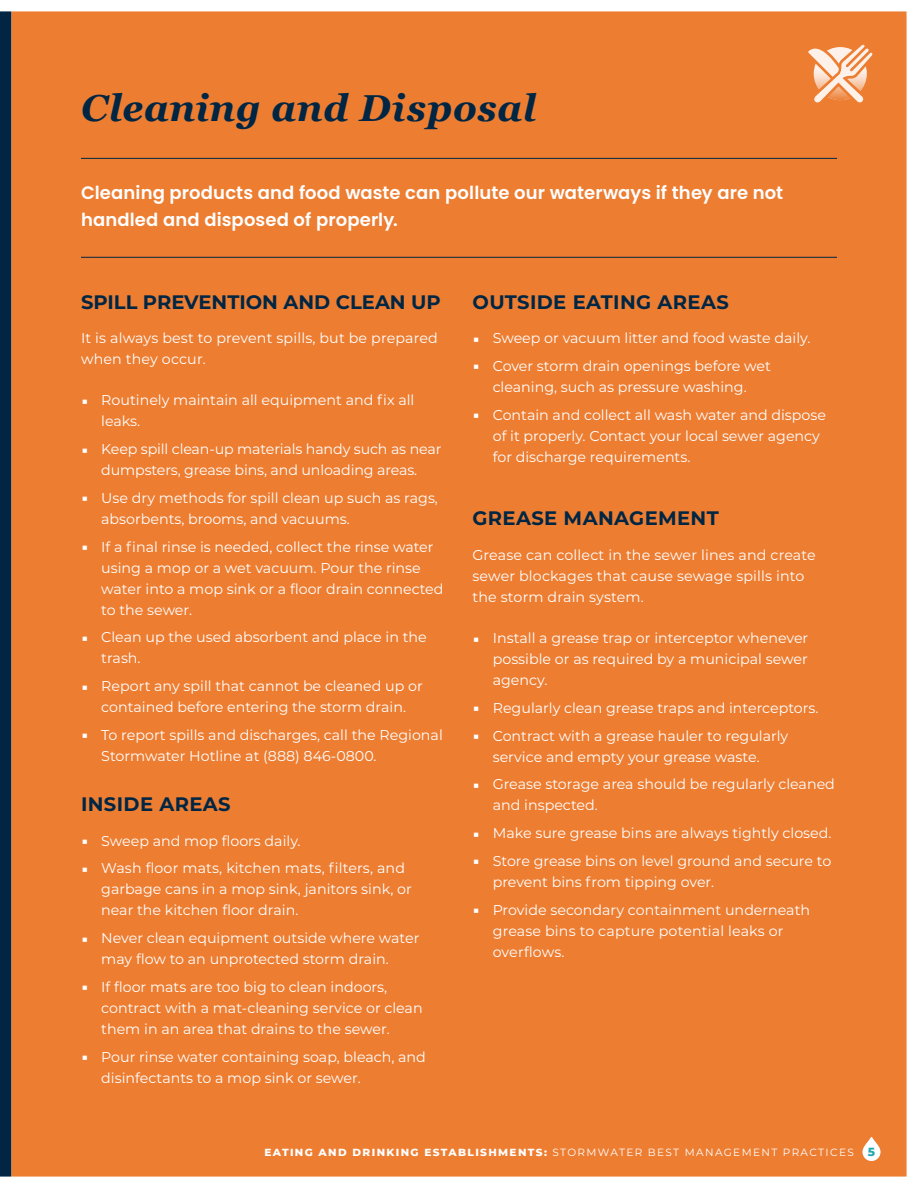
<style>
.page{position:relative;width:918px;height:1188px;background:#fff}
.page>*{position:absolute;margin:0;border:0;box-sizing:border-box;transform-origin:0 0}
.t1{font:italic 700 37.5px "Georgia";letter-spacing:.02em;color:#002644}
.Sidebar_Title{font:700 19.5px "Montserrat";letter-spacing:.02em;color:#002644}
.Sidebar_Title-2{font:700 19.5px "Montserrat";color:#002644}
.Body{font:600 18px/27px "Poppins";letter-spacing:.005em;color:#fff}
.Body-2{font:14.25px/21px "Montserrat";color:#fff}
.t2{font:10.5px "Montserrat";letter-spacing:.13em;color:#fff}
.s1{font-weight:800}
.s2{font-weight:800;font-size:12px;color:#23a8b1}
</style>
<div class="page">
<div style="left:0;top:11px;width:907px;height:1166px;background:#ed7d31"></div>
<svg style="left:862px;top:1137px;width:19px;height:24px"></svg>
<svg style="left:83px;top:399px;width:4px;height:5px"></svg>
<svg style="left:83px;top:448px;width:4px;height:5px"></svg>
<svg style="left:83px;top:497px;width:4px;height:4px"></svg>
<svg style="left:83px;top:546px;width:4px;height:4px"></svg>
<svg style="left:83px;top:636px;width:4px;height:5px"></svg>
<svg style="left:83px;top:685px;width:4px;height:5px"></svg>
<svg style="left:83px;top:734px;width:4px;height:4px"></svg>
<svg style="left:83px;top:840px;width:4px;height:4px"></svg>
<svg style="left:83px;top:867px;width:4px;height:5px"></svg>
<svg style="left:83px;top:937px;width:4px;height:5px"></svg>
<svg style="left:83px;top:986px;width:4px;height:4px"></svg>
<svg style="left:83px;top:1056px;width:4px;height:4px"></svg>
<svg style="left:474px;top:337px;width:4px;height:5px"></svg>
<svg style="left:474px;top:365px;width:4px;height:4px"></svg>
<svg style="left:474px;top:414px;width:4px;height:4px"></svg>
<svg style="left:474px;top:637px;width:4px;height:5px"></svg>
<svg style="left:474px;top:707px;width:4px;height:4px"></svg>
<svg style="left:474px;top:735px;width:4px;height:4px"></svg>
<svg style="left:474px;top:783px;width:4px;height:5px"></svg>
<svg style="left:474px;top:832px;width:4px;height:5px"></svg>
<svg style="left:474px;top:860px;width:4px;height:4px"></svg>
<svg style="left:474px;top:909px;width:4px;height:4px"></svg>
<p class="t1" style="left:81px;top:80px;width:457px">Cleaning and Disposal</p>
<p class="Body" style="left:81px;top:180px;width:704px">Cleaning products and food waste can pollute our waterways if they are not handled and disposed of properly.</p>
<p class="Sidebar_Title-2" style="left:81px;top:288px;width:361px">SPILL PREVENTION AND CLEAN UP</p>
<p class="Body-2" style="left:81px;top:327px;width:358px">It is always best to prevent spills, but be prepared when they occur.</p>
<p class="Body-2" style="left:101px;top:389px;width:315px">Routinely maintain all equipment and fix all leaks.</p>
<p class="Body-2" style="left:101px;top:438px;width:342px">Keep spill clean-up materials handy such as near dumpsters, grease bins, and unloading areas.</p>
<p class="Body-2" style="left:101px;top:487px;width:338px">Use dry methods for spill clean up such as rags, absorbents, brooms, and vacuums.</p>
<p class="Body-2" style="left:101px;top:536px;width:344px">If a final rinse is needed, collect the rinse water using a mop or a wet vacuum. Pour the rinse water into a mop sink or a floor drain connected to the sewer.</p>
<p class="Body-2" style="left:101px;top:626px;width:327px">Clean up the used absorbent and place in the trash.</p>
<p class="Body-2" style="left:101px;top:675px;width:323px">Report any spill that cannot be cleaned up or contained before entering the storm drain.</p>
<p class="Body-2" style="left:101px;top:724px;width:343px">To report spills and discharges, call the Regional<br>Stormwater Hotline at (888) 846-0800.</p>
<p class="Sidebar_Title" style="left:81px;top:790px;width:151px">INSIDE AREAS</p>
<p class="Body-2" style="left:101px;top:830px;width:201px">Sweep and mop floors daily.</p>
<p class="Body-2" style="left:101px;top:857px;width:312px">Wash floor mats, kitchen mats, filters, and garbage cans in a mop sink, janitors sink, or near the kitchen floor drain.</p>
<p class="Body-2" style="left:101px;top:927px;width:320px">Never clean equipment outside where water may flow to an unprotected storm drain.</p>
<p class="Body-2" style="left:101px;top:976px;width:323px">If floor mats are too big to clean indoors, contract with a mat-cleaning service or clean them in an area that drains to the sewer.</p>
<p class="Body-2" style="left:101px;top:1046px;width:326px">Pour rinse water containing soap, bleach, and disinfectants to a mop sink or sewer.</p>
<p class="Sidebar_Title" style="left:472px;top:288px;width:258px">OUTSIDE EATING AREAS</p>
<p class="Body-2" style="left:493px;top:327px;width:319px">Sweep or vacuum litter and food waste daily.</p>
<p class="Body-2" style="left:493px;top:355px;width:280px">Cover storm drain openings before wet cleaning, such as pressure washing.</p>
<p class="Body-2" style="left:493px;top:404px;width:335px">Contain and collect all wash water and dispose of it properly. Contact your local sewer agency for discharge requirements.</p>
<p class="Sidebar_Title" style="left:472px;top:504px;width:248px">GREASE MANAGEMENT</p>
<p class="Body-2" style="left:472px;top:544px;width:345px">Grease can collect in the sewer lines and create sewer blockages that cause sewage spills into the storm drain system.</p>
<p class="Body-2" style="left:493px;top:627px;width:317px;text-align:justify">Install a grease trap or interceptor whenever possible or as required by a municipal sewer agency.</p>
<p class="Body-2" style="left:493px;top:697px;width:327px">Regularly clean grease traps and interceptors.</p>
<p class="Body-2" style="left:493px;top:725px;width:297px">Contract with a grease hauler to regularly service and empty your grease waste.</p>
<p class="Body-2" style="left:493px;top:773px;width:344px">Grease storage area should be regularly cleaned and inspected.</p>
<p class="Body-2" style="left:493px;top:822px;width:340px">Make sure grease bins are always tightly closed.</p>
<p class="Body-2" style="left:493px;top:850px;width:340px">Store grease bins on level ground and secure to prevent bins from tipping over.</p>
<p class="Body-2" style="left:493px;top:899px;width:319px">Provide secondary containment underneath grease bins to capture potential leaks or overflows.</p>
<p class="t2" style="left:264px;top:1145px;width:612px"><span class="s1">EATING AND DRINKING ESTABLISHMENTS:</span> STORMWATER BEST MANAGEMENT PRACTICES <span class="s2">5</span></p>
</div>
